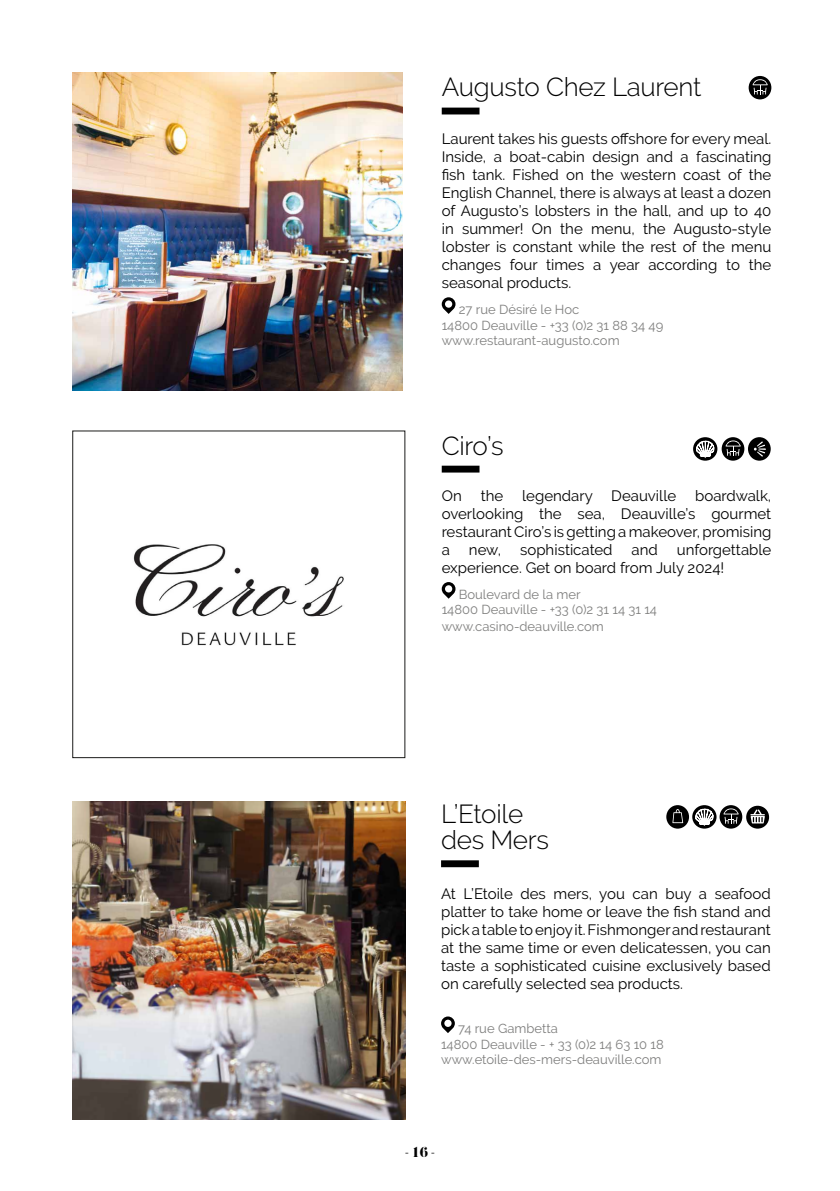
<style>
.page{position:relative;width:840px;height:1191px;background:#fff}
.page>*{position:absolute;margin:0;border:0;box-sizing:border-box;transform-origin:0 0}
.t1{font:300 26px/26px "Raleway";letter-spacing:-.01em;color:#000}
.t2{font:15px/18px "Raleway";color:#000;text-align:justify}
.t3{font:14px "Pistilli";color:#000}
.t4{font:13px/15.6px "Raleway";color:#7e7e7d}
</style>
<div class="page">
<img style="left:72px;top:801px;width:333px;height:318px">
<svg style="left:441px;top:297px;width:14px;height:17px"></svg>
<div style="left:441px;top:108px;width:38px;height:6px;background:#000"></div>
<svg style="left:748px;top:76px;width:23px;height:23px"></svg>
<svg style="left:752px;top:79px;width:15px;height:15px"></svg>
<img style="left:73px;top:72px;width:329px;height:318px">
<svg style="left:441px;top:582px;width:14px;height:16px"></svg>
<svg style="left:441px;top:1016px;width:13px;height:17px"></svg>
<div style="left:441px;top:466px;width:38px;height:6px;background:#000"></div>
<div style="left:441px;top:860px;width:37px;height:7px;background:#000"></div>
<svg style="left:721px;top:437px;width:23px;height:24px"></svg>
<svg style="left:725px;top:440px;width:15px;height:16px"></svg>
<svg style="left:747px;top:437px;width:23px;height:24px"></svg>
<svg style="left:753px;top:441px;width:12px;height:15px"></svg>
<svg style="left:719px;top:805px;width:22px;height:23px"></svg>
<svg style="left:723px;top:808px;width:15px;height:15px"></svg>
<img style="left:133px;top:544px;width:211px;height:102px">
<div style="left:72px;top:431px;width:333px;height:327px;border:1px solid #1b1b1a"></div>
<svg style="left:691px;top:805px;width:25px;height:23px"></svg>
<svg style="left:695px;top:806px;width:18px;height:22px"></svg>
<div style="left:666px;top:805px;width:22px;height:23px;background:#000;border-radius:50%"></div>
<svg style="left:672px;top:809px;width:10px;height:14px"></svg>
<svg style="left:745px;top:805px;width:23px;height:23px"></svg>
<svg style="left:750px;top:809px;width:14px;height:14px"></svg>
<svg style="left:692px;top:437px;width:25px;height:24px"></svg>
<svg style="left:695px;top:438px;width:19px;height:22px"></svg>
<h1 class="t1" style="left:441px;top:74px;width:261px">Augusto Chez Laurent</h1>
<p class="t2" style="left:441px;top:129px;width:331px">Laurent takes his guests offshore for every meal.<br>Inside, a boat-cabin design and a fascinating fish tank. Fished on the western coast of the English Channel, there is always at least a dozen of Augusto’s lobsters in the hall, and up to 40 in summer! On the menu, the Augusto-style lobster is constant while the rest of the menu changes four times a year according to the seasonal products.</p>
<p class="t4" style="left:441px;top:301px;width:223px;text-indent:17px">27 rue Désiré le Hoc<br>14800 Deauville - +33 (0)2 31 88 34 49 www.restaurant-augusto.com</p>
<h1 class="t1" style="left:441px;top:432px;width:64px">Ciro’s</h1>
<p class="t2" style="left:441px;top:486px;width:331px;text-indent:253px">boardwalk, overlooking the sea, Deauville’s gourmet restaurant Ciro’s is getting a makeover, promising a</p>
<p class="t2" style="left:441px;top:486px;width:22px">On</p>
<p class="t2" style="left:480px;top:486px;width:24px">the</p>
<p class="t2" style="left:522px;top:486px;width:155px">legendary Deauville</p>
<p class="t2" style="left:441px;top:540px;width:331px;text-indent:235px">unforgettable experience. Get on board from July 2024!</p>
<p class="t4" style="left:441px;top:586px;width:217px;line-height:16.2px;text-indent:17px">Boulevard de la mer<br>14800 Deauville - +33 (0)2 31 14 31 14 www.casino-deauville.com</p>
<p class="t2" style="left:468px;top:540px;width:34px">new,</p>
<p class="t2" style="left:520px;top:540px;width:94px">sophisticated</p>
<p class="t2" style="left:631px;top:540px;width:28px">and</p>
<h1 class="t1" style="left:441px;top:801px;width:109px">L’Etoile des Mers</h1>
<p class="t2" style="left:441px;top:884px;width:331px">At L’Etoile des mers, you can buy a seafood platter to take home or leave the fish stand and pick a table to enjoy it. Fishmonger and restaurant at the same time or even delicatessen, you can taste a sophisticated cuisine exclusively based on carefully selected sea products.</p>
<p class="t4" style="left:441px;top:1020px;width:224px;text-indent:17px">74 rue Gambetta<br>14800 Deauville - + 33 (0)2 14 63 10 18 www.etoile-des-mers-deauville.com</p>
<p class="t3" style="left:404px;top:1142px;width:32px">- 16 -</p>
</div>
